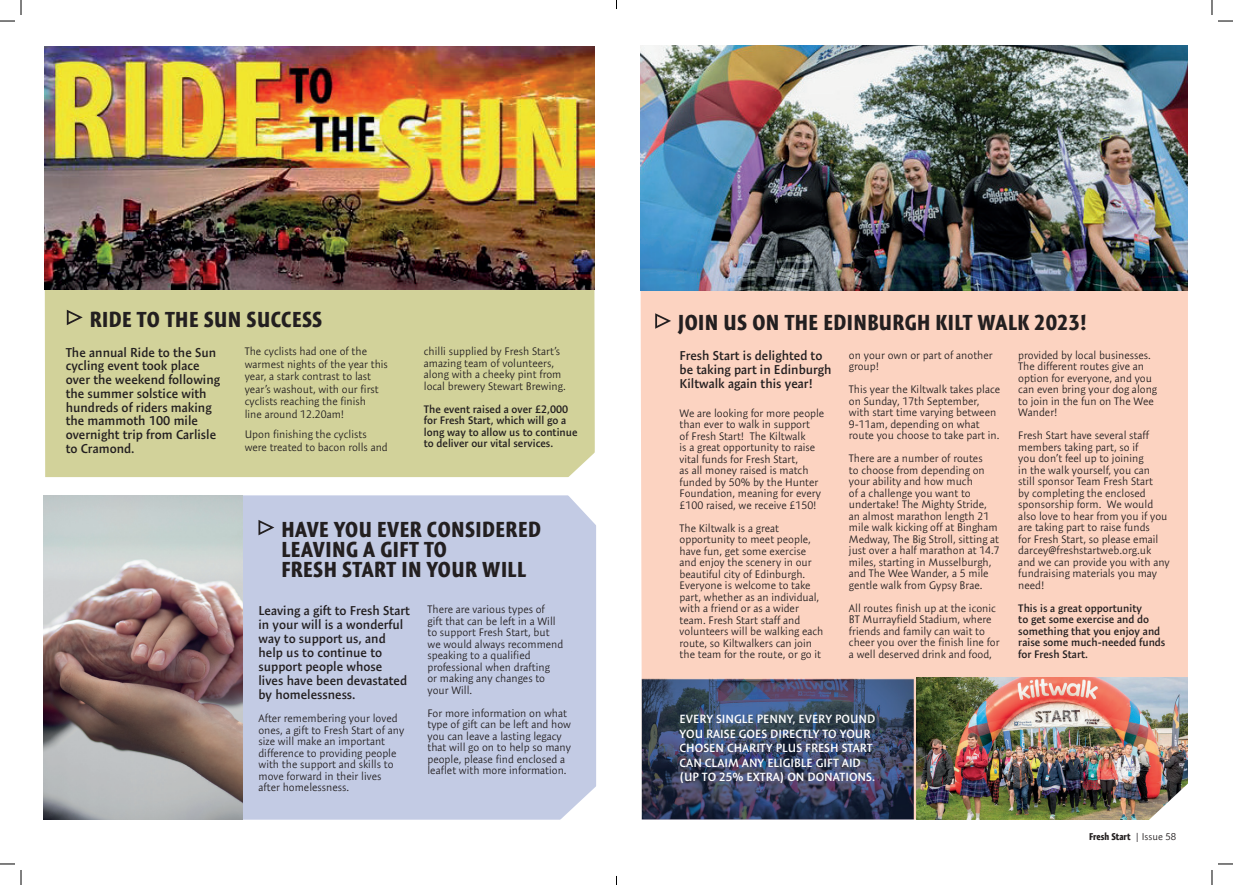
<style>
.page{position:relative;width:1233px;height:885px;background:#fff}
.page>*{position:absolute;margin:0;border:0;box-sizing:border-box;transform-origin:0 0}
.t1{font:700 condensed 22px/20px "Expo Sans Pro";letter-spacing:.02em;color:#231f20}
.t2{font:600 13px/14px "Expo Sans Pro";color:#231f20}
.t3{font:600 12px/14.4px "Expo Sans Pro";color:#fff}
.t4{font:300 11px/11.5px "Expo Sans Pro";color:#231f20}
.t5{font:600 11px/11.5px "Expo Sans Pro";color:#231f20}
.t6{font:700 condensed 10px "Expo Sans Pro";color:#231f20}
.s1{font-weight:300;font-stretch:normal}
</style>
<div class="page">
<div style="left:45px;top:201px;width:550px;height:276px;background:#d2d29a"></div>
<svg style="left:67px;top:309px;width:16px;height:16px"></svg>
<div style="left:242px;top:495px;width:354px;height:324px;background:#c3cbe4"></div>
<svg style="left:258px;top:519px;width:16px;height:16px"></svg>
<svg style="left:559px;top:429px;width:37px;height:116px"></svg>
<svg style="left:545px;top:777px;width:51px;height:43px"></svg>
<div style="left:640px;top:281px;width:548px;height:538px;background:#fcd3c1"></div>
<svg style="left:655px;top:313px;width:16px;height:15px"></svg>
<img style="left:640px;top:46px;width:547px;height:244px">
<img style="left:916px;top:677px;width:271px;height:142px">
<img style="left:44px;top:47px;width:550px;height:243px">
<img style="left:44px;top:495px;width:198px;height:323px">
<img style="left:642px;top:679px;width:271px;height:139px">
<svg style="left:1218px;top:20px;width:15px;height:2px"></svg>
<svg style="left:1218px;top:863px;width:15px;height:1px"></svg>
<svg style="left:0;top:0;width:22px;height:22px"></svg>
<svg style="left:0;top:863px;width:22px;height:21px"></svg>
<svg style="left:1211px;top:0;width:1px;height:15px"></svg>
<svg style="left:1146px;top:765px;width:66px;height:119px"></svg>
<h1 class="t1" style="left:90px;top:309px;width:234px">RIDE TO THE SUN SUCCESS</h1>
<h1 class="t1" style="left:678px;top:312px;width:410px">JOIN US ON THE EDINBURGH KILT WALK 2023!</h1>
<p class="t4" style="left:424px;top:345px;width:144px">chilli supplied by Fresh Start’s amazing team of volunteers, along with a cheeky pint from local brewery Stewart Brewing.</p>
<p class="t5" style="left:424px;top:403px;width:155px">The event raised a over £2,000 for Fresh Start, which will go a long way to allow us to continue to deliver our vital services.</p>
<p class="t2" style="left:66px;top:345px;width:156px;line-height:13.7px">The annual Ride to the Sun cycling event took place over the weekend following the summer solstice with hundreds of riders making the mammoth 100 mile overnight trip from Carlisle to Cramond.</p>
<p class="t4" style="left:245px;top:345px;width:145px;line-height:12.5px">The cyclists had one of the warmest nights of the year this year, a stark contrast to last year’s washout, with our first cyclists reaching the finish<br>line around 12.20am!</p>
<p class="t4" style="left:849px;top:349px;width:145px">on your own or part of another group!</p>
<p class="t4" style="left:849px;top:383px;width:153px">This year the Kiltwalk takes place on Sunday, 17th September, with start time varying between<br>9-11am, depending on what route you choose to take part in.</p>
<p class="t4" style="left:849px;top:452px;width:152px">There are a number of routes<br>to choose from depending on your ability and how much<br>of a challenge you want to undertake! The Mighty Stride, an almost marathon length 21 mile walk kicking off at Bingham<br>Medway, The Big Stroll, sitting at just over a half marathon at 14.7 miles, starting in Musselburgh, and The Wee Wander, a 5 mile gentle walk from Gypsy Brae.</p>
<p class="t4" style="left:849px;top:602px;width:152px">All routes finish up at the iconic<br>BT Murrayfield Stadium, where friends and family can wait to cheer you over the finish line for a well deserved drink and food,</p>
<p class="t2" style="left:679px;top:348px;width:153px">Fresh Start is delighted to be taking part in Edinburgh<br>Kiltwalk again this year!</p>
<p class="t4" style="left:679px;top:407px;width:146px">We are looking for more people than ever to walk in support<br>of Fresh Start! The Kiltwalk<br>is a great opportunity to raise vital funds for Fresh Start,<br>as all money raised is match funded by 50% by the Hunter<br>Foundation, meaning for every £100 raised, we receive £150!</p>
<p class="t4" style="left:679px;top:522px;width:145px">The Kiltwalk is a great opportunity to meet people, have fun, get some exercise and enjoy the scenery in our beautiful city of Edinburgh.<br>Everyone is welcome to take part, whether as an individual, with a friend or as a wider team. Fresh Start staff and volunteers will be walking each route, so Kiltwalkers can join the team for the route, or go it</p>
<p class="t4" style="left:245px;top:428px;width:144px;line-height:12.5px">Upon finishing the cyclists were treated to bacon rolls and</p>
<h1 class="t1" style="left:281px;top:519px;width:261px">HAVE YOU EVER CONSIDERED<br>LEAVING A GIFT TO<br>FRESH START IN YOUR WILL</h1>
<p class="t4" style="left:427px;top:603px;width:137px">There are various types of<br>gift that can be left in a Will to support Fresh Start, but we would always recommend speaking to a qualified professional when drafting<br>or making any changes to your Will.</p>
<p class="t4" style="left:427px;top:707px;width:145px">For more information on what type of gift can be left and how you can leave a lasting legacy that will go on to help so many people, please find enclosed a leaflet with more information.</p>
<p class="t3" style="left:679px;top:711px;width:197px">EVERY SINGLE PENNY, EVERY POUND<br>YOU RAISE GOES DIRECTLY TO YOUR<br>CHOSEN CHARITY PLUS FRESH START<br>CAN CLAIM ANY ELIGIBLE GIFT AID (UP TO 25% EXTRA) ON DONATIONS.</p>
<p class="t2" style="left:258px;top:603px;width:153px">Leaving a gift to Fresh Start in your will is a wonderful way to support us, and help us to continue to support people whose lives have been devastated by homelessness.</p>
<p class="t4" style="left:258px;top:712px;width:147px">After remembering your loved ones, a gift to Fresh Start of any size will make an important difference to providing people with the support and skills to move forward in their lives after homelessness.</p>
<p class="t4" style="left:1018px;top:349px;width:140px">provided by local businesses.<br>The different routes give an option for everyone, and you can even bring your dog along to join in the fun on The Wee<br>Wander!</p>
<p class="t4" style="left:1018px;top:429px;width:153px">Fresh Start have several staff members taking part, so if<br>you don’t feel up to joining<br>in the walk yourself, you can<br>still sponsor Team Fresh Start<br>by completing the enclosed sponsorship form. We would also love to hear from you if you are taking part to raise funds<br>for Fresh Start, so please email darcey@freshstartweb.org.uk and we can provide you with any fundraising materials you may need!</p>
<p class="t5" style="left:1018px;top:601px;width:149px">This is a great opportunity<br>to get some exercise and do something that you enjoy and raise some much-needed funds for Fresh Start.</p>
<p class="t6" style="left:1089px;top:830px;width:89px">Fresh Start <span class="s1">| Issue 58</span></p>
</div>
